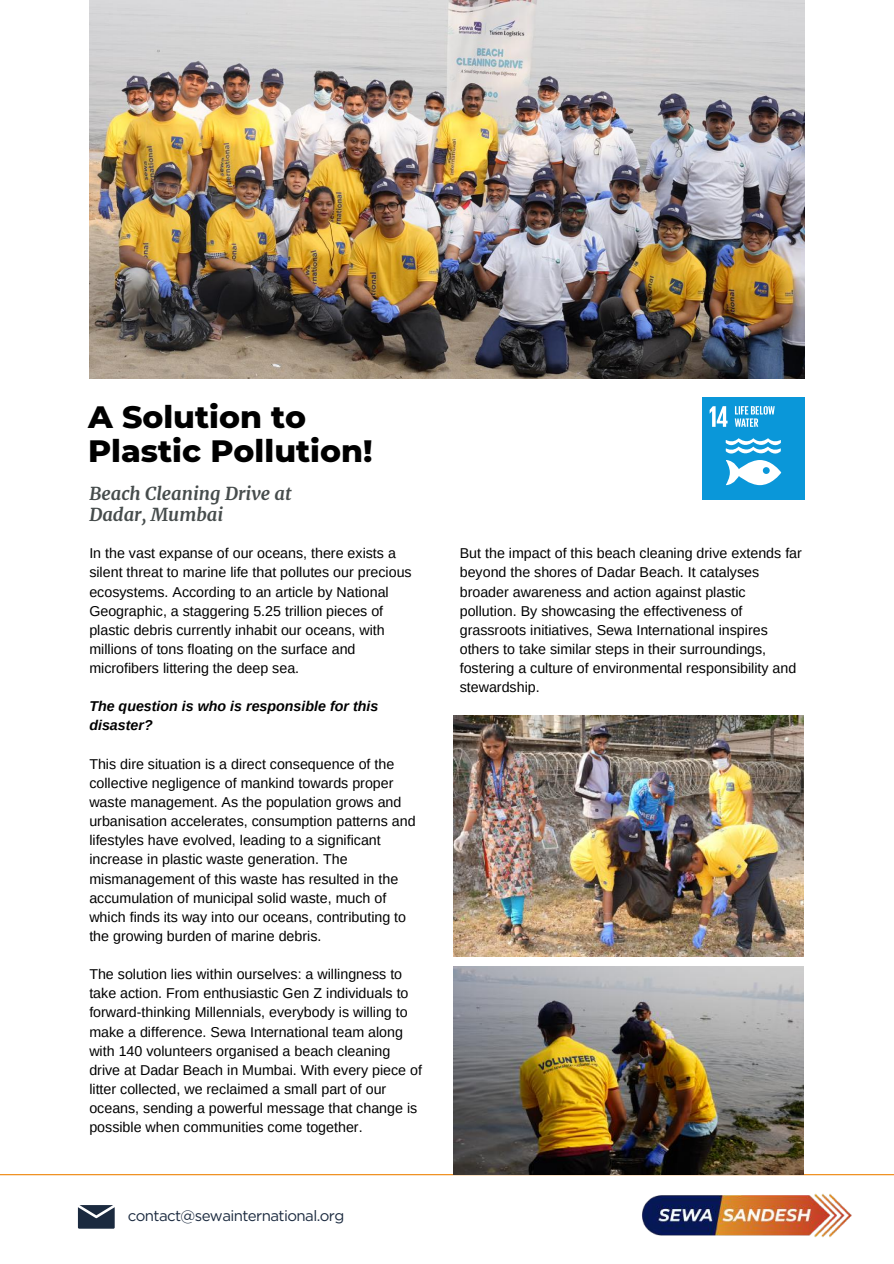
<style>
.page{position:relative;width:894px;height:1264px;background:#fff}
.page>*{position:absolute;margin:0;border:0;box-sizing:border-box;transform-origin:0 0}
.t1{font:800 31.5px/33.8px "Montserrat";color:#000}
.t2{font:italic 700 18px/21.3px "Merriweather";color:#464c4c}
.t3{font:15px "Gotham";letter-spacing:-.04em;color:#1b2a3f}
.t4{font:14.25px/19.2px "Arimo";color:#000}
.t5{font:italic 700 14.25px/19.2px "Arimo";color:#000}
</style>
<div class="page">
<svg style="left:78px;top:1205px;width:37px;height:23px"></svg>
<hr style="left:0;top:1174px;width:893px;height:1px;background:#ed8409">
<img style="left:642px;top:1193px;width:210px;height:45px">
<div style="left:702px;top:397px;width:102px;height:103px;background:#0a97d9"></div>
<svg style="left:709px;top:406px;width:72px;height:79px"></svg>
<img style="left:89px;top:0;width:715px;height:378px">
<img style="left:453px;top:715px;width:350px;height:241px">
<img style="left:453px;top:966px;width:350px;height:208px">
<h1 class="t1" style="left:88px;top:400px;width:286px">A Solution to<br>Plastic Pollution!</h1>
<p class="t2" style="left:89px;top:483px;width:203px">Beach Cleaning Drive at<br>Dadar, Mumbai</p>
<p class="t4" style="left:89px;top:543px;width:324px">In the vast expanse of our oceans, there exists a silent threat to marine life that pollutes our precious ecosystems. According to an article by National Geographic, a staggering 5.25 trillion pieces of plastic debris currently inhabit our oceans, with millions of tons floating on the surface and microfibers littering the deep sea.</p>
<p class="t5" style="left:89px;top:696px;width:290px">The question is who is responsible for this disaster?</p>
<p class="t4" style="left:89px;top:754px;width:328px">This dire situation is a direct consequence of the collective negligence of mankind towards proper waste management. As the population grows and urbanisation accelerates, consumption patterns and lifestyles have evolved, leading to a significant increase in plastic waste generation. The mismanagement of this waste has resulted in the accumulation of municipal solid waste, much of which finds its way into our oceans, contributing to the growing burden of marine debris.</p>
<p class="t4" style="left:89px;top:964px;width:334px">The solution lies within ourselves: a willingness to take action. From enthusiastic Gen Z individuals to forward-thinking Millennials, everybody is willing to make a difference. Sewa International team along with 140 volunteers organised a beach cleaning drive at Dadar Beach in Mumbai. With every piece of litter collected, we reclaimed a small part of our oceans, sending a powerful message that change is possible when communities come together.</p>
<p class="t3" style="left:128px;top:1206px;width:218px">contact@sewainternational.org</p>
<p class="t4" style="left:459px;top:543px;width:343px">But the impact of this beach cleaning drive extends far beyond the shores of Dadar Beach. It catalyses broader awareness and action against plastic pollution. By showcasing the effectiveness of grassroots initiatives, Sewa International inspires others to take similar steps in their surroundings, fostering a culture of environmental responsibility and stewardship.</p>
</div>
